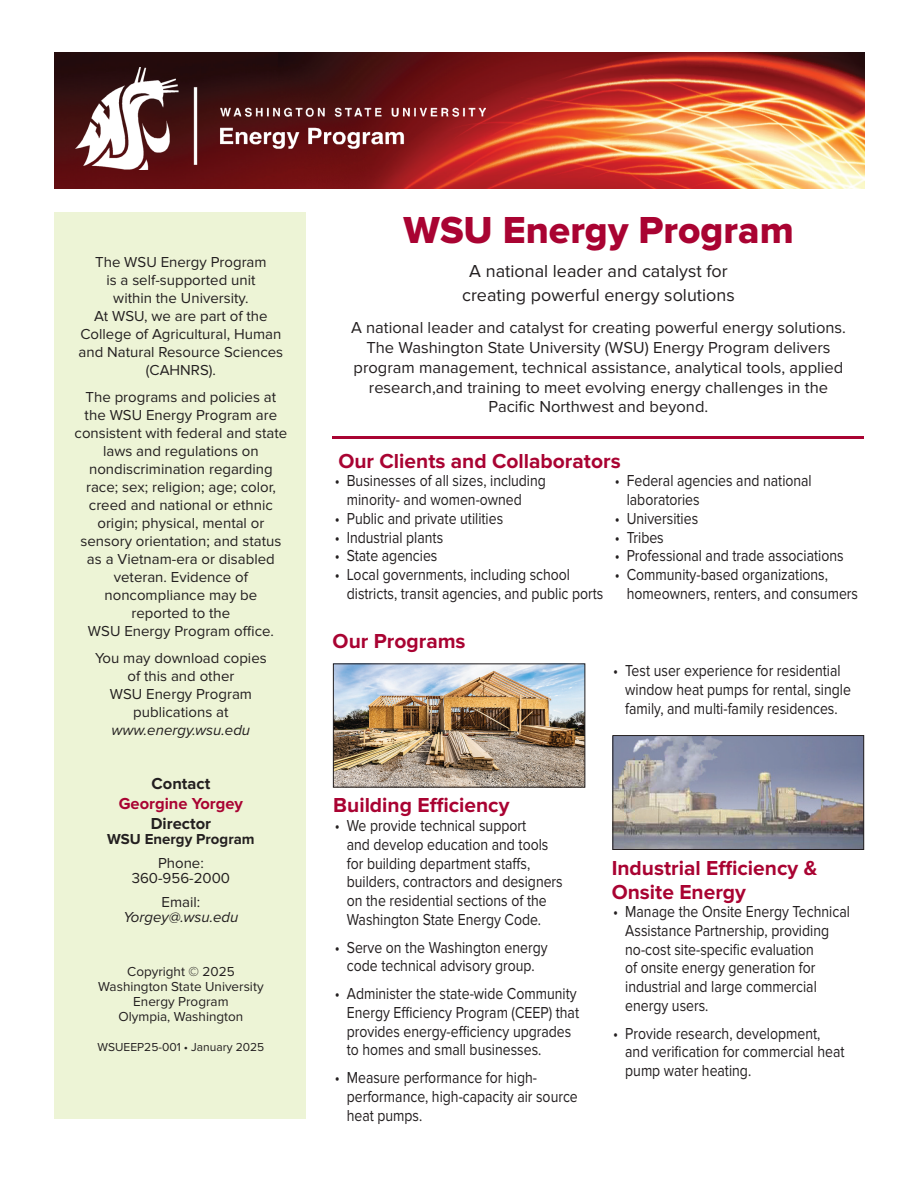
<style>
.page{position:relative;width:918px;height:1188px;background:#fff}
.page>*{position:absolute;margin:0;border:0;box-sizing:border-box;transform-origin:0 0}
.t1{font:39px "Proxima Nova Extrabld";color:#a90332}
.t2{font:700 21px/24px "Proxima Nova";color:#a90332}
.t3{font:18px/24px "Proxima Nova";color:#231f20;text-align:center}
.t4{font:16.5px/18.8px "Proxima Nova";color:#231f20;scale:.85 1}
.t5{font:16.5px/19.8px "Proxima Nova";color:#231f20;text-align:center}
.t6{font:700 16.5px "Proxima Nova";color:#231f20}
.t7{font:700 16.5px "Proxima Nova";color:#a90332}
.t8{font:15px/18px "Proxima Nova";color:#231f20;text-align:center}
.t9{font:italic 15px "Proxima Nova";color:#231f20}
.t10{font:700 15px "Proxima Nova";color:#231f20}
.t11{font:13.5px/15px "Proxima Nova";color:#231f20;text-align:center}
.t12{font:12px "Proxima Nova";color:#231f20}
</style>
<div class="page">
<img style="left:54px;top:52px;width:810px;height:136px">
<div style="left:54px;top:213px;width:252px;height:906px;background:#edf4d6"></div>
<hr style="left:333px;top:436px;width:531px;height:3px;background:#a90332">
<img style="left:76px;top:67px;width:409px;height:103px">
<img style="left:335px;top:665px;width:248px;height:121px">
<div style="left:333px;top:663px;width:252px;height:125px;border:1px solid #231f20"></div>
<img style="left:614px;top:737px;width:248px;height:111px">
<div style="left:612px;top:735px;width:252px;height:115px;border:1px solid #231f20"></div>
<p class="t8" style="left:79px;top:253px;width:206px">The WSU Energy Program<br>is a self-supported unit<br>within the University.<br>At WSU, we are part of the<br>College of Agricultural, Human and Natural Resource Sciences (CAHNRS).</p>
<p class="t8" style="left:75px;top:388px;width:214px">The programs and policies at the WSU Energy Program are consistent with federal and state laws and regulations on nondiscrimination regarding race; sex; religion; age; color, creed and national or ethnic origin; physical, mental or sensory orientation; and status as a Vietnam-era or disabled veteran. Evidence of noncompliance may be reported to the<br>WSU Energy Program office.</p>
<p class="t8" style="left:95px;top:649px;width:173px">You may download copies of this and other<br>WSU Energy Program publications at</p>
<p class="t9" style="left:112px;top:722px;width:140px">www.energy.wsu.edu</p>
<p class="t6" style="left:152px;top:774px;width:60px">Contact</p>
<p class="t7" style="left:119px;top:794px;width:126px">Georgine Yorgey</p>
<p class="t6" style="left:151px;top:814px;width:62px">Director</p>
<p class="t10" style="left:107px;top:830px;width:149px">WSU Energy Program</p>
<p class="t8" style="left:132px;top:856px;width:100px;line-height:15px">Phone:<br>360-956-2000</p>
<p class="t8" style="left:162px;top:893px;width:40px">Email:</p>
<p class="t9" style="left:123px;top:909px;width:116px">Yorgey@.wsu.edu</p>
<p class="t11" style="left:98px;top:964px;width:167px">Copyright © 2025<br>Washington State University<br>Energy Program<br>Olympia, Washington</p>
<p class="t12" style="left:98px;top:1040px;width:168px">WSUEEP25-001 • January 2025</p>
<h1 class="t1" style="left:404px;top:208px;width:392px">WSU Energy Program</h1>
<p class="t3" style="left:462px;top:260px;width:274px">A national leader and catalyst for creating powerful energy solutions</p>
<p class="t5" style="left:351px;top:318px;width:497px">A national leader and catalyst for creating powerful energy solutions.<br>The Washington State University (WSU) Energy Program delivers program management, technical assistance, analytical tools, applied research,and training to meet evolving energy challenges in the Pacific Northwest and beyond.</p>
<p class="t2" style="left:338px;top:449px;width:284px">Our Clients and Collaborators</p>
<p class="t4" style="left:347px;top:472px;width:236px;text-indent:-12px">• Businesses of all sizes, including minority- and women-owned</p>
<p class="t4" style="left:335px;top:509px;width:200px">• Public and private utilities</p>
<p class="t4" style="left:335px;top:528px;width:129px">• Industrial plants</p>
<p class="t4" style="left:335px;top:547px;width:122px">• State agencies</p>
<p class="t4" style="left:347px;top:566px;width:303px;text-indent:-12px">• Local governments, including school districts, transit agencies, and public ports</p>
<p class="t2" style="left:333px;top:629px;width:135px">Our Programs</p>
<p class="t4" style="left:627px;top:472px;width:219px;text-indent:-12px">• Federal agencies and national laboratories</p>
<p class="t4" style="left:615px;top:509px;width:100px">• Universities</p>
<p class="t4" style="left:615px;top:528px;width:59px">• Tribes</p>
<p class="t4" style="left:615px;top:547px;width:271px">• Professional and trade associations</p>
<p class="t4" style="left:627px;top:566px;width:274px;text-indent:-12px">• Community-based organizations, homeowners, renters, and consumers</p>
<p class="t2" style="left:333px;top:794px;width:178px">Building Efficiency</p>
<p class="t4" style="left:347px;top:817px;width:256px;text-indent:-12px">• We provide technical support<br>and develop education and tools for building department staffs, builders, contractors and designers on the residential sections of the Washington State Energy Code.</p>
<p class="t4" style="left:335px;top:938px;width:252px;text-align:center">• Serve on the Washington energy code technical advisory group.</p>
<p class="t4" style="left:347px;top:985px;width:275px;text-indent:-12px">• Administer the state-wide Community Energy Efficiency Program (CEEP) that provides energy-efficiency upgrades to homes and small businesses.</p>
<p class="t4" style="left:347px;top:1069px;width:273px;text-indent:-12px">• Measure performance for high&shy;performance, high-capacity air source heat pumps.</p>
<p class="t4" style="left:625px;top:662px;width:267px;text-indent:-12px">• Test user experience for residential window heat pumps for rental, single family, and multi-family residences.</p>
<p class="t2" style="left:612px;top:856px;width:207px">Industrial Efficiency &amp;<br>Onsite Energy</p>
<p class="t4" style="left:625px;top:903px;width:266px;text-indent:-12px">• Manage the Onsite Energy Technical<br>Assistance Partnership, providing no-cost site-specific evaluation<br>of onsite energy generation for industrial and large commercial energy users.</p>
<p class="t4" style="left:625px;top:1024px;width:259px;text-indent:-12px">• Provide research, development, and verification for commercial heat pump water heating.</p>
</div>
